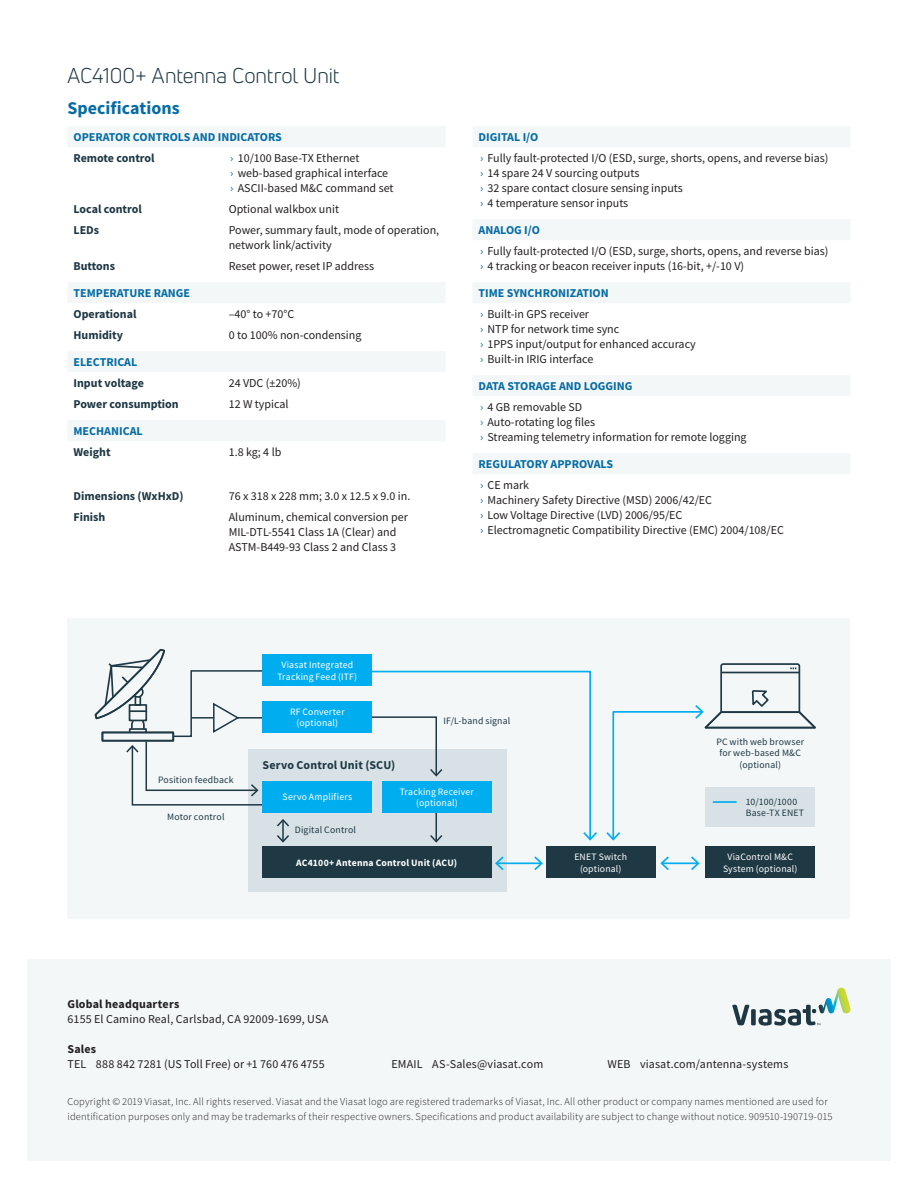
<style>
.page{position:relative;width:918px;height:1188px;background:#fff}
.page>*{position:absolute;margin:0;border:0;box-sizing:border-box;transform-origin:0 0}
.Subhead_No_Space_Aft{font:21px "Uni Neue";letter-spacing:-.005em;color:#1e3743}
.Body_Header{font:700 18px "Source Sans Pro";color:#066ca4}
.Table_Text{font:12px/15px "Source Sans Pro";color:#231f20}
.Table_Header_Text{font:700 12px "Source Sans Pro";color:#066ca4}
.Contact_body{font:12px "Source Sans Pro";letter-spacing:.01em;color:#231f20}
.Table_Text_Bold{font:700 12px "Source Sans Pro";color:#1e3743}
.Contact_body-2{font:700 12px "Source Sans Pro";letter-spacing:.015em;color:#231f20}
.t1{font:700 12px "Source Sans Pro";letter-spacing:.015em;color:#1e3844}
.Legal_copy{font:300 10.5px/15px "Source Sans Pro";letter-spacing:.015em;color:#231f20}
.t2{font:9.75px/11.2px "Source Sans Pro";letter-spacing:.02em;color:#fff;text-align:center}
.t3{font:9.75px/11.2px "Source Sans Pro";letter-spacing:.02em;color:#1e3844}
.t4{font:700 9.75px "Source Sans Pro";letter-spacing:.02em;color:#fff}
.s1{color:#066ca4}
</style>
<div class="page">
<div style="left:27px;top:960px;width:864px;height:201px;background:#f3f7f8"></div>
<svg style="left:732px;top:988px;width:118px;height:38px"></svg>
<svg style="left:473px;top:127px;width:377px;height:347px"></svg>
<svg style="left:68px;top:127px;width:377px;height:314px"></svg>
<div style="left:68px;top:619px;width:782px;height:300px;background:#f3f7f8"></div>
<div style="left:249px;top:749px;width:258px;height:143px;background:#d8e1e5"></div>
<hr style="left:497px;top:862px;width:44px;height:2px;background:#00aeef">
<svg style="left:495px;top:856px;width:9px;height:14px"></svg>
<svg style="left:534px;top:856px;width:9px;height:14px"></svg>
<hr style="left:662px;top:862px;width:36px;height:2px;background:#00aeef">
<svg style="left:660px;top:856px;width:9px;height:14px"></svg>
<svg style="left:691px;top:856px;width:9px;height:14px"></svg>
<div style="left:263px;top:847px;width:229px;height:31px;background:#1e3844"></div>
<div style="left:546px;top:847px;width:110px;height:31px;background:#1e3844"></div>
<div style="left:705px;top:847px;width:110px;height:31px;background:#1e3844"></div>
<svg style="left:606px;top:663px;width:210px;height:178px"></svg>
<hr style="left:282px;top:821px;width:2px;height:20px;background:#1e3844">
<svg style="left:277px;top:819px;width:12px;height:7px"></svg>
<svg style="left:277px;top:835px;width:12px;height:8px"></svg>
<svg style="left:361px;top:670px;width:236px;height:173px"></svg>
<div style="left:382px;top:782px;width:110px;height:31px;background:#00aeef"></div>
<div style="left:263px;top:782px;width:109px;height:31px;background:#00aeef"></div>
<svg style="left:94px;top:648px;width:175px;height:158px"></svg>
<div style="left:263px;top:655px;width:109px;height:31px;background:#00aeef"></div>
<div style="left:263px;top:701px;width:109px;height:31px;background:#00aeef"></div>
<p class="Subhead_No_Space_Aft" style="left:68px;top:63px;width:273px">AC4100+ Antenna Control Unit</p>
<p class="Body_Header" style="left:68px;top:96px;width:114px">Specifications</p>
<p class="Table_Header_Text" style="left:74px;top:129px;width:210px">OPERATOR CONTROLS AND INDICATORS</p>
<p class="Table_Text_Bold" style="left:74px;top:150px;width:83px">Remote control</p>
<p class="Table_Text" style="left:230px;top:151px;width:131px"><span class="s1">›</span> 10/100 Base-TX Ethernet</p>
<p class="Table_Text" style="left:230px;top:166px;width:159px"><span class="s1">›</span> web-based graphical interface</p>
<p class="Table_Text" style="left:230px;top:181px;width:165px"><span class="s1">›</span> ASCII-based M&amp;C command set</p>
<p class="Table_Text_Bold" style="left:74px;top:201px;width:70px">Local control</p>
<p class="Table_Text" style="left:229px;top:202px;width:112px">Optional walkbox unit</p>
<p class="Table_Text_Bold" style="left:74px;top:222px;width:27px">LEDs</p>
<p class="Table_Text" style="left:229px;top:223px;width:212px">Power, summary fault, mode of operation, network link/activity</p>
<p class="Table_Text_Bold" style="left:74px;top:258px;width:43px">Buttons</p>
<p class="Table_Text" style="left:229px;top:259px;width:147px">Reset power, reset IP address</p>
<p class="Table_Header_Text" style="left:74px;top:285px;width:118px">TEMPERATURE RANGE</p>
<p class="Table_Text_Bold" style="left:74px;top:306px;width:65px">Operational</p>
<p class="Table_Text" style="left:229px;top:307px;width:67px">–40° to +70°C</p>
<p class="Table_Text_Bold" style="left:74px;top:327px;width:51px">Humidity</p>
<p class="Table_Text" style="left:229px;top:328px;width:134px">0 to 100% non-condensing</p>
<p class="Table_Header_Text" style="left:74px;top:354px;width:65px">ELECTRICAL</p>
<p class="Table_Text_Bold" style="left:74px;top:375px;width:72px">Input voltage</p>
<p class="Table_Text" style="left:229px;top:376px;width:74px">24 VDC (±20%)</p>
<p class="Table_Text_Bold" style="left:74px;top:396px;width:107px">Power consumption</p>
<p class="Table_Text" style="left:229px;top:397px;width:61px">12 W typical</p>
<p class="Table_Header_Text" style="left:74px;top:423px;width:71px">MECHANICAL</p>
<p class="Table_Text_Bold" style="left:74px;top:444px;width:39px">Weight</p>
<p class="Table_Text" style="left:229px;top:445px;width:54px">1.8 kg; 4 lb</p>
<p class="Table_Text_Bold" style="left:74px;top:487px;width:112px">Dimensions (WxHxD)</p>
<p class="Table_Text" style="left:229px;top:488px;width:183px">76 x 318 x 228 mm; 3.0 x 12.5 x 9.0 in.</p>
<p class="Table_Text_Bold" style="left:74px;top:508px;width:33px">Finish</p>
<p class="Table_Text" style="left:229px;top:509px;width:181px">Aluminum, chemical conversion per<br>MIL-DTL-5541 Class 1A (Clear) and<br>ASTM-B449-93 Class 2 and Class 3</p>
<p class="Table_Header_Text" style="left:478px;top:129px;width:61px">DIGITAL I/O</p>
<p class="Table_Text" style="left:480px;top:151px;width:350px"><span class="s1">›</span> Fully fault-protected I/O (ESD, surge, shorts, opens, and reverse bias)</p>
<p class="Table_Text" style="left:480px;top:166px;width:161px"><span class="s1">›</span> 14 spare 24 V sourcing outputs</p>
<p class="Table_Text" style="left:480px;top:181px;width:204px"><span class="s1">›</span> 32 spare contact closure sensing inputs</p>
<p class="Table_Text" style="left:480px;top:196px;width:150px"><span class="s1">›</span> 4 temperature sensor inputs</p>
<p class="Table_Header_Text" style="left:478px;top:222px;width:63px">ANALOG I/O</p>
<p class="Table_Text" style="left:480px;top:244px;width:350px"><span class="s1">›</span> Fully fault-protected I/O (ESD, surge, shorts, opens, and reverse bias)</p>
<p class="Table_Text" style="left:480px;top:259px;width:266px"><span class="s1">›</span> 4 tracking or beacon receiver inputs (16-bit, +/-10 V)</p>
<p class="Table_Header_Text" style="left:478px;top:285px;width:132px">TIME SYNCHRONIZATION</p>
<p class="Table_Text" style="left:480px;top:307px;width:111px"><span class="s1">›</span> Built-in GPS receiver</p>
<p class="Table_Text" style="left:480px;top:322px;width:141px"><span class="s1">›</span> NTP for network time sync</p>
<p class="Table_Text" style="left:480px;top:337px;width:217px"><span class="s1">›</span> 1PPS input/output for enhanced accuracy</p>
<p class="Table_Text" style="left:480px;top:352px;width:115px"><span class="s1">›</span> Built-in IRIG interface</p>
<p class="Table_Header_Text" style="left:478px;top:378px;width:156px">DATA STORAGE AND LOGGING</p>
<p class="Table_Text" style="left:480px;top:400px;width:104px"><span class="s1">›</span> 4 GB removable SD</p>
<p class="Table_Text" style="left:480px;top:415px;width:117px"><span class="s1">›</span> Auto-rotating log files</p>
<p class="Table_Text" style="left:480px;top:430px;width:268px"><span class="s1">›</span> Streaming telemetry information for remote logging</p>
<p class="Table_Header_Text" style="left:478px;top:456px;width:136px">REGULATORY APPROVALS</p>
<p class="Table_Text" style="left:480px;top:478px;width:51px"><span class="s1">›</span> CE mark</p>
<p class="Table_Text" style="left:480px;top:493px;width:234px"><span class="s1">›</span> Machinery Safety Directive (MSD) 2006/42/EC</p>
<p class="Table_Text" style="left:480px;top:508px;width:204px"><span class="s1">›</span> Low Voltage Directive (LVD) 2006/95/EC</p>
<p class="Table_Text" style="left:480px;top:523px;width:305px"><span class="s1">›</span> Electromagnetic Compatibility Directive (EMC) 2004/108/EC</p>
<p class="t3" style="left:158px;top:774px;width:77px">Position feedback</p>
<p class="t3" style="left:167px;top:811px;width:59px">Motor control</p>
<p class="t2" style="left:278px;top:659px;width:81px">Viasat Integrated<br>Tracking Feed (ITF)</p>
<p class="t2" style="left:290px;top:706px;width:56px">RF Converter (optional)</p>
<p class="t1" style="left:262px;top:757px;width:134px">Servo Control Unit (SCU)</p>
<p class="t3" style="left:444px;top:715px;width:68px">IF/L-band signal</p>
<p class="t2" style="left:283px;top:792px;width:71px">Servo Amplifiers</p>
<p class="t3" style="left:295px;top:825px;width:63px">Digital Control</p>
<p class="t2" style="left:400px;top:786px;width:76px">Tracking Receiver (optional)</p>
<p class="t4" style="left:296px;top:856px;width:163px">AC4100+ Antenna Control Unit (ACU)</p>
<p class="t3" style="left:716px;top:736px;width:89px;text-align:center">PC with web browser for web-based M&amp;C (optional)</p>
<p class="t3" style="left:746px;top:796px;width:60px">10/100/1000<br>Base-TX ENET</p>
<p class="t2" style="left:574px;top:852px;width:54px">ENET Switch (optional)</p>
<p class="t2" style="left:723px;top:852px;width:76px">ViaControl M&amp;C<br>System (optional)</p>
<p class="Contact_body-2" style="left:68px;top:996px;width:113px">Global headquarters</p>
<p class="Contact_body" style="left:68px;top:1012px;width:262px">6155 El Camino Real, Carlsbad, CA 92009-1699, USA</p>
<p class="Contact_body-2" style="left:68px;top:1041px;width:30px">Sales</p>
<p class="Contact_body" style="left:68px;top:1057px;width:259px">TEL 888 842 7281 (US Toll Free) or +1 760 476 4755</p>
<p class="Contact_body" style="left:392px;top:1057px;width:153px">EMAIL AS-Sales@viasat.com</p>
<p class="Contact_body" style="left:607px;top:1057px;width:182px">WEB viasat.com/antenna-systems</p>
<p class="Legal_copy" style="left:68px;top:1094px;width:767px">Copyright © 2019 Viasat, Inc. All rights reserved. Viasat and the Viasat logo are registered trademarks of Viasat, Inc. All other product or company names mentioned are used for identification purposes only and may be trademarks of their respective owners. Specifications and product availability are subject to change without notice. 909510-190719-015</p>
</div>
